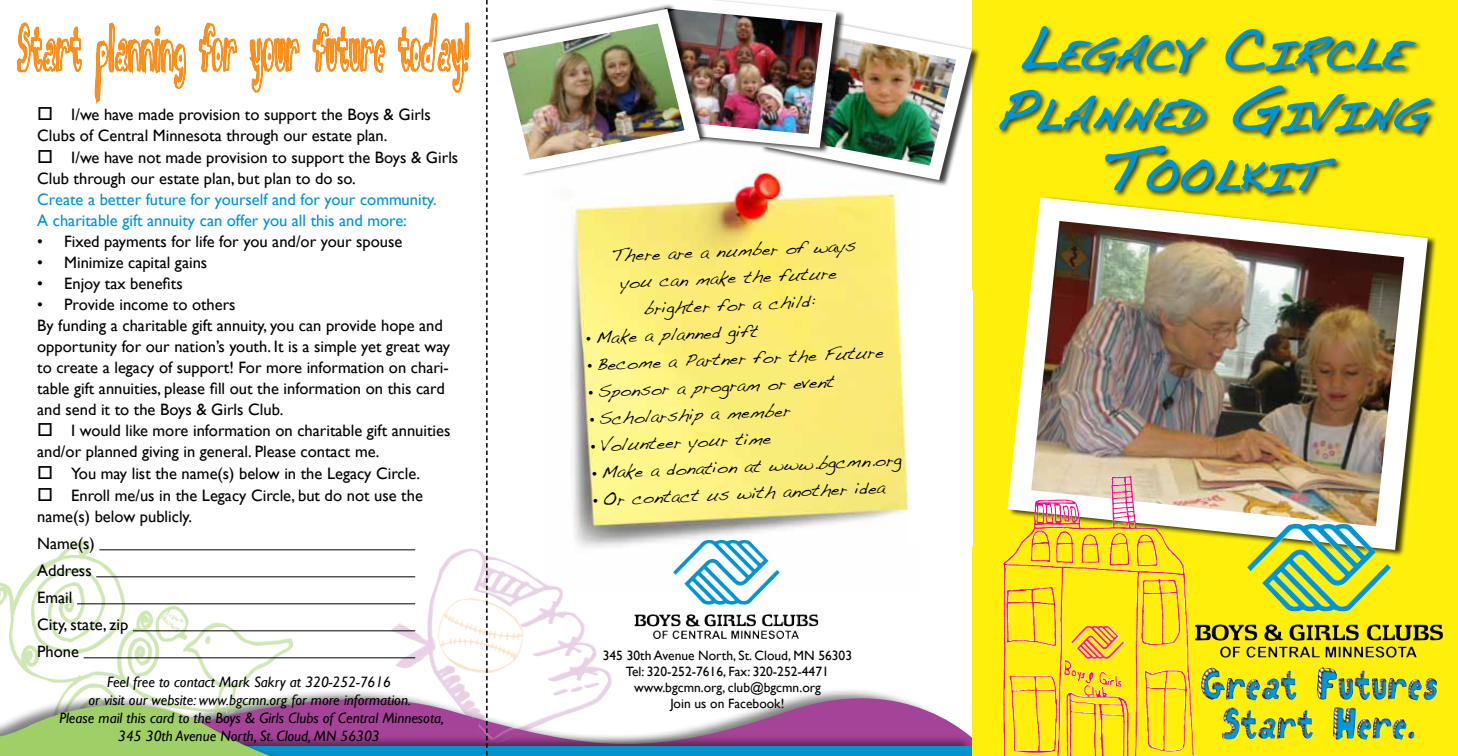
<style>
.page{position:relative;width:1458px;height:756px;background:#fff}
.page>*{position:absolute;margin:0;border:0;box-sizing:border-box;transform-origin:0 0}
.t1{font:16.5px/21px "Gill Sans";color:#000}
.t2{font:16.5px/21px "Gill Sans";color:#0093d0}
.t3{font:15px "Dakota";color:#000}
.t4{font:italic 15px/18px "Gill Sans";color:#000;text-align:center}
.t5{font:13.5px/16.2px "Gill Sans";color:#000;text-align:center}
.s1{font-family:"Gill Sans"}
</style>
<div class="page">
<svg style="left:329px;top:691px;width:61px;height:43px;background:#ad5fa3"></svg>
<div style="left:0;top:734px;width:975px;height:22px;background:#000;opacity:.5"></div>
<div style="left:0;top:746px;width:981px;height:10px;background:#0093d0"></div>
<div style="left:972px;top:0;width:486px;height:756px;background:#ffef0a"></div>
<img style="left:0;top:541px;width:294px;height:137px">
<img style="left:390px;top:548px;width:90px;height:198px">
<img style="left:437px;top:598px;width:43px;height:78px">
<svg style="left:0;top:678px;width:329px;height:78px"></svg>
<img style="left:1011px;top:200px;width:425px;height:362px">
<svg style="left:17px;top:12px;width:453px;height:93px"></svg>
<div style="left:998px;top:24px;width:440px;height:176px;background:#000;opacity:.75"></div>
<svg style="left:998px;top:25px;width:434px;height:170px"></svg>
<img style="left:480px;top:0;width:500px;height:755px">
<hr style="left:99px;top:549px;width:316px;height:1px;background:#000">
<hr style="left:96px;top:576px;width:319px;height:1px;background:#000">
<hr style="left:77px;top:603px;width:338px;height:1px;background:#000">
<hr style="left:133px;top:630px;width:282px;height:1px;background:#000">
<hr style="left:84px;top:657px;width:331px;height:1px;background:#000">
<img style="left:1247px;top:524px;width:144px;height:88px">
<img style="left:1003px;top:476px;width:153px;height:280px">
<img style="left:1070px;top:626px;width:55px;height:33px">
<img style="left:1201px;top:667px;width:228px;height:34px">
<p class="t1" style="left:37px;top:104px;width:395px">□ I/we have made provision to support the Boys &amp; Girls<br>Clubs of Central Minnesota through our estate plan.</p>
<p class="t1" style="left:37px;top:147px;width:423px">□ I/we have not made provision to support the Boys &amp; Girls<br>Club through our estate plan, but plan to do so.</p>
<p class="t2" style="left:37px;top:189px;width:401px">Create a better future for yourself and for your community.<br>A charitable gift annuity can offer you all this and more:</p>
<p class="t1" style="left:37px;top:231px;width:367px">• Fixed payments for life for you and/or your spouse</p>
<p class="t1" style="left:37px;top:252px;width:172px">• Minimize capital gains</p>
<p class="t1" style="left:37px;top:273px;width:147px">• Enjoy tax benefits</p>
<p class="t1" style="left:37px;top:294px;width:414px">• Provide income to others<br>By funding a charitable gift annuity, you can provide hope and opportunity for our nation’s youth. It is a simple yet great way to create a legacy of support! For more information on chari&shy;table gift annuities, please fill out the information on this card and send it to the Boys &amp; Girls Club.</p>
<p class="t1" style="left:37px;top:421px;width:415px">□ I would like more information on charitable gift annuities and/or planned giving in general. Please contact me.</p>
<p class="t1" style="left:37px;top:463px;width:385px">□ You may list the name(s) below in the Legacy Circle.</p>
<p class="t1" style="left:37px;top:485px;width:387px">□ Enroll me/us in the Legacy Circle, but do not use the name(s) below publicly.</p>
<p class="t1" style="left:37px;top:530px;width:93px;line-height:27px">Name(s)<br>Address<br>Email<br>City, state, zip<br>Phone</p>
<p class="t4" style="left:59px;top:673px;width:386px">Feel free to contact Mark Sakry at 320-252-7616<br>or visit our website: www.bgcmn.org for more information.<br>Please mail this card to the Boys &amp; Girls Clubs of Central Minnesota, 345 30th Avenue North, St. Cloud, MN 56303</p>
<p class="t3" style="left:612px;top:247px;width:245px;rotate:-3deg">There are a number of ways</p>
<p class="t3" style="left:620px;top:274px;width:218px;rotate:-3deg">you can make the future</p>
<p class="t3" style="left:644px;top:300px;width:173px;rotate:-3deg">brighter for a child:</p>
<p class="t3" style="left:585px;top:330px;width:174px;rotate:-3deg"><span class="s1">•</span> Make a planned gift</p>
<p class="t3" style="left:587px;top:357px;width:298px;rotate:-3deg"><span class="s1">•</span> Become a Partner for the Future</p>
<p class="t3" style="left:588px;top:384px;width:248px;rotate:-3deg"><span class="s1">•</span> Sponsor a program or event</p>
<p class="t3" style="left:589px;top:410px;width:203px;rotate:-3deg"><span class="s1">•</span> Scholarship a member</p>
<p class="t3" style="left:590px;top:437px;width:182px;rotate:-3deg"><span class="s1">•</span> Volunteer your time</p>
<p class="t3" style="left:591px;top:465px;width:311px;rotate:-3deg"><span class="s1">•</span> Make a donation at www.bgcmn.org</p>
<p class="t3" style="left:593px;top:492px;width:294px;rotate:-3deg"><span class="s1">•</span> Or contact us with another idea</p>
<p class="t5" style="left:603px;top:647px;width:251px">345 30th Avenue North, St. Cloud, MN 56303<br>Tel: 320-252-7616, Fax: 320-252-4471 www.bgcmn.org, club@bgcmn.org<br>Join us on Facebook!</p>
</div>
